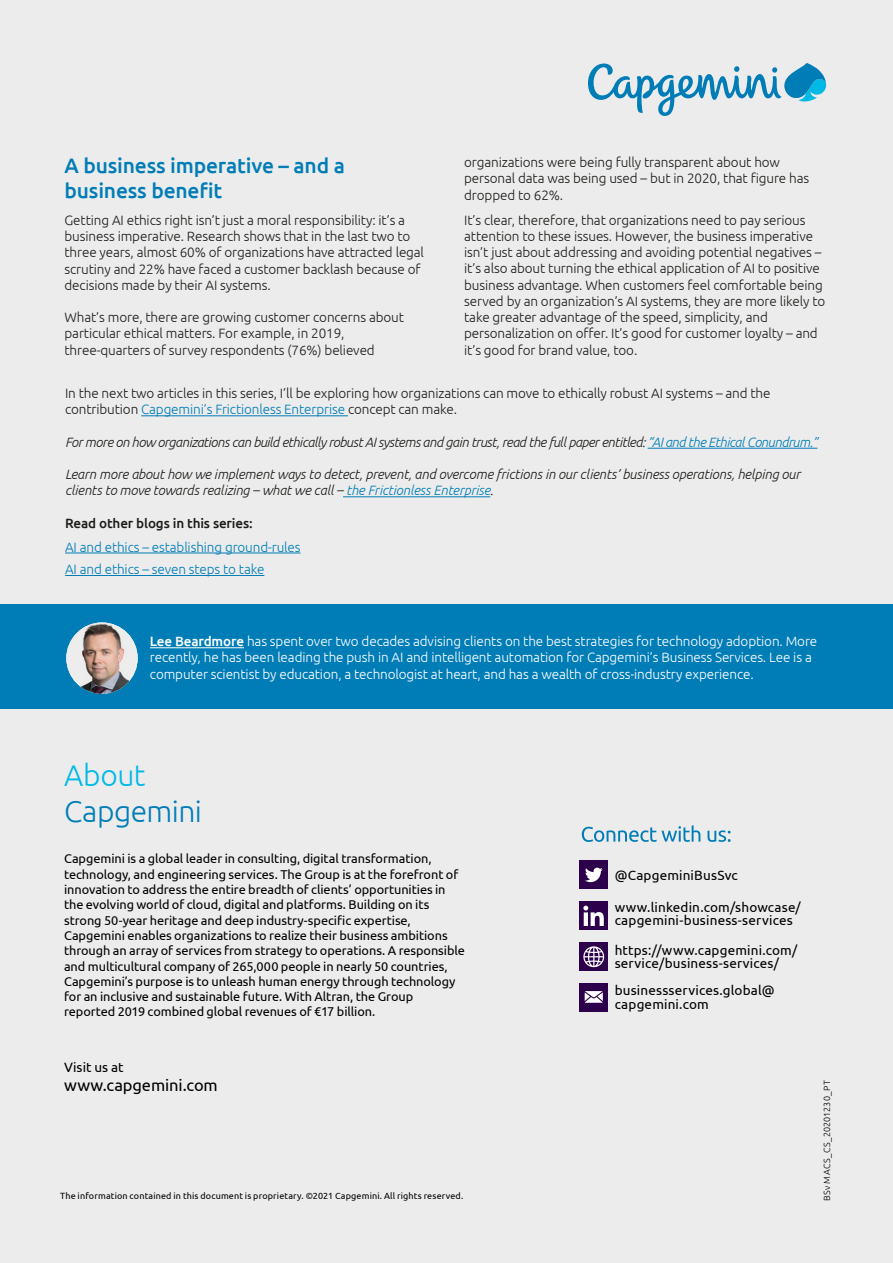
<style>
.page{position:relative;width:893px;height:1263px;background:#ececec}
.page>*{position:absolute;margin:0;border:0;box-sizing:border-box;transform-origin:0 0}
.t1{font:300 30px "Ubuntu";letter-spacing:-.02em;color:#007db7}
.t2{font:300 30px "Ubuntu";letter-spacing:-.015em;color:#00b9e7}
.t3{font:500 21px/25.2px "Ubuntu";letter-spacing:-.01em;color:#007db7}
.t4{font:16.5px "Ubuntu";letter-spacing:-.005em;color:#000}
.t5{font:300 13.5px/16.2px "Ubuntu";letter-spacing:-.01em;color:#1d1d1b}
.t6{font:300 13.5px/16.2px "Ubuntu";letter-spacing:-.01em;color:#fff}
.t7{font:italic 300 13.5px/16.2px "Ubuntu";letter-spacing:-.01em;color:#1d1d1b}
.t8{font:13.5px/13.5px "Ubuntu";letter-spacing:.01em;color:#000}
.t9{font:italic 300 13.5px "Ubuntu";letter-spacing:-.035em;color:#1d1d1b}
.t10{font:300 13.5px/22.5px "Ubuntu";letter-spacing:-.01em;color:#007db7}
.t11{font:500 13.5px "Ubuntu";letter-spacing:-.01em;color:#1d1d1b}
.t12{font:12.75px/15.3px "Ubuntu";letter-spacing:-.005em;color:#000}
.t13{font:9px "Ubuntu";letter-spacing:.015em;color:#000}
.t14{font:300 9px "Ubuntu";letter-spacing:.02em;color:#000}
.s1{color:#007db7}
.s2{font-weight:500}
</style>
<div class="page">
<svg style="left:588px;top:63px;width:238px;height:53px"></svg>
<div style="left:0;top:604px;width:893px;height:105px;background:#007db7"></div>
<img style="left:66px;top:622px;width:72px;height:72px;border-radius:36px">
<div style="left:579px;top:861px;width:29px;height:28px;background:#2c004b"></div>
<div style="left:579px;top:902px;width:29px;height:28px;background:#2c004b"></div>
<svg style="left:585px;top:867px;width:18px;height:16px"></svg>
<svg style="left:582px;top:901px;width:26px;height:25px"></svg>
<svg style="left:579px;top:942px;width:29px;height:29px"></svg>
<svg style="left:579px;top:983px;width:29px;height:29px"></svg>
<svg style="left:582px;top:825px;width:149px;height:17px"></svg>
<svg style="left:141px;top:415px;width:206px;height:2px"></svg>
<svg style="left:647px;top:447px;width:171px;height:2px"></svg>
<svg style="left:343px;top:496px;width:148px;height:2px"></svg>
<svg style="left:65px;top:552px;width:236px;height:2px"></svg>
<h2 class="t3" style="left:65px;top:152px;width:282px">A business imperative – and a business benefit</h2>
<p class="t5" style="left:65px;top:212px;width:361px">Getting AI ethics right isn’t just a moral responsibility: it’s a business imperative. Research shows that in the last two to three years, almost 60% of organizations have attracted legal scrutiny and 22% have faced a customer backlash because of decisions made by their AI systems.</p>
<p class="t5" style="left:65px;top:309px;width:341px">What’s more, there are growing customer concerns about particular ethical matters. For example, in 2019, three-quarters of survey respondents (76%) believed</p>
<p class="t5" style="left:464px;top:154px;width:347px">organizations were being fully transparent about how personal data was being used – but in 2020, that figure has dropped to 62%.</p>
<p class="t5" style="left:464px;top:212px;width:363px">It’s clear, therefore, that organizations need to pay serious attention to these issues. However, the business imperative isn’t just about addressing and avoiding potential negatives – it’s also about turning the ethical application of AI to positive business advantage. When customers feel comfortable being served by an organization’s AI systems, they are more likely to take greater advantage of the speed, simplicity, and personalization on offer. It’s good for customer loyalty – and it’s good for brand value, too.</p>
<p class="t5" style="left:65px;top:385px;width:707px">In the next two articles in this series, I’ll be exploring how organizations can move to ethically robust AI systems – and the contribution <span class="s1">Capgemini’s Frictionless Enterprise</span> concept can make.</p>
<p class="t9" style="left:65px;top:434px;width:754px">For more on how organizations can build ethically robust AI systems and gain trust, read the full paper entitled: <span class="s1">“AI and the Ethical Conundrum.”</span></p>
<p class="t7" style="left:65px;top:466px;width:737px">Learn more about how we implement ways to detect, prevent, and overcome frictions in our clients’ business operations, helping our clients to move towards realizing – what we call – <span class="s1">the Frictionless Enterprise</span>.</p>
<p class="t11" style="left:65px;top:514px;width:189px">Read other blogs in this series:</p>
<p class="t10" style="left:65px;top:535px;width:237px">AI and ethics – establishing ground-rules<br>AI and ethics – seven steps to take</p>
<p class="t6" style="left:150px;top:633px;width:669px"><span class="s2">Lee Beardmore</span> has spent over two decades advising clients on the best strategies for technology adoption. More recently, he has been leading the push in AI and intelligent automation for Capgemini’s Business Services. Lee is a computer scientist by education, a technologist at heart, and has a wealth of cross-industry experience.</p>
<h1 class="t2" style="left:64px;top:757px;width:83px">About</h1>
<h1 class="t1" style="left:64px;top:793px;width:139px">Capgemini</h1>
<p class="t12" style="left:64px;top:851px;width:402px">Capgemini is a global leader in consulting, digital transformation, technology, and engineering services. The Group is at the forefront of innovation to address the entire breadth of clients’ opportunities in the evolving world of cloud, digital and platforms. Building on its strong 50-year heritage and deep industry-specific expertise, Capgemini enables organizations to realize their business ambitions through an array of services from strategy to operations. A responsible and multicultural company of 265,000 people in nearly 50 countries, Capgemini’s purpose is to unleash human energy through technology for an inclusive and sustainable future. With Altran, the Group reported 2019 combined global revenues of €17 billion.</p>
<p class="t8" style="left:64px;top:1060px;width:61px">Visit us at</p>
<p class="t4" style="left:64px;top:1075px;width:155px">www.capgemini.com</p>
<p class="t13" style="left:60px;top:1190px;width:405px">The information contained in this document is proprietary. ©2021 Capgemini. All rights reserved.</p>
<p class="t8" style="left:615px;top:868px;width:125px">@CapgeminiBusSvc</p>
<p class="t8" style="left:615px;top:900px;width:188px">www.linkedin.com/showcase/ capgemini-business-services</p>
<p class="t8" style="left:615px;top:943px;width:184px">https://www.capgemini.com/ service/business-services/</p>
<p class="t8" style="left:615px;top:983px;width:161px">businessservices.global@ capgemini.com</p>
<p class="t14" style="left:821px;top:1200px;width:122px;rotate:-90deg">BSv MACS_CS_20201230_PT</p>
</div>
